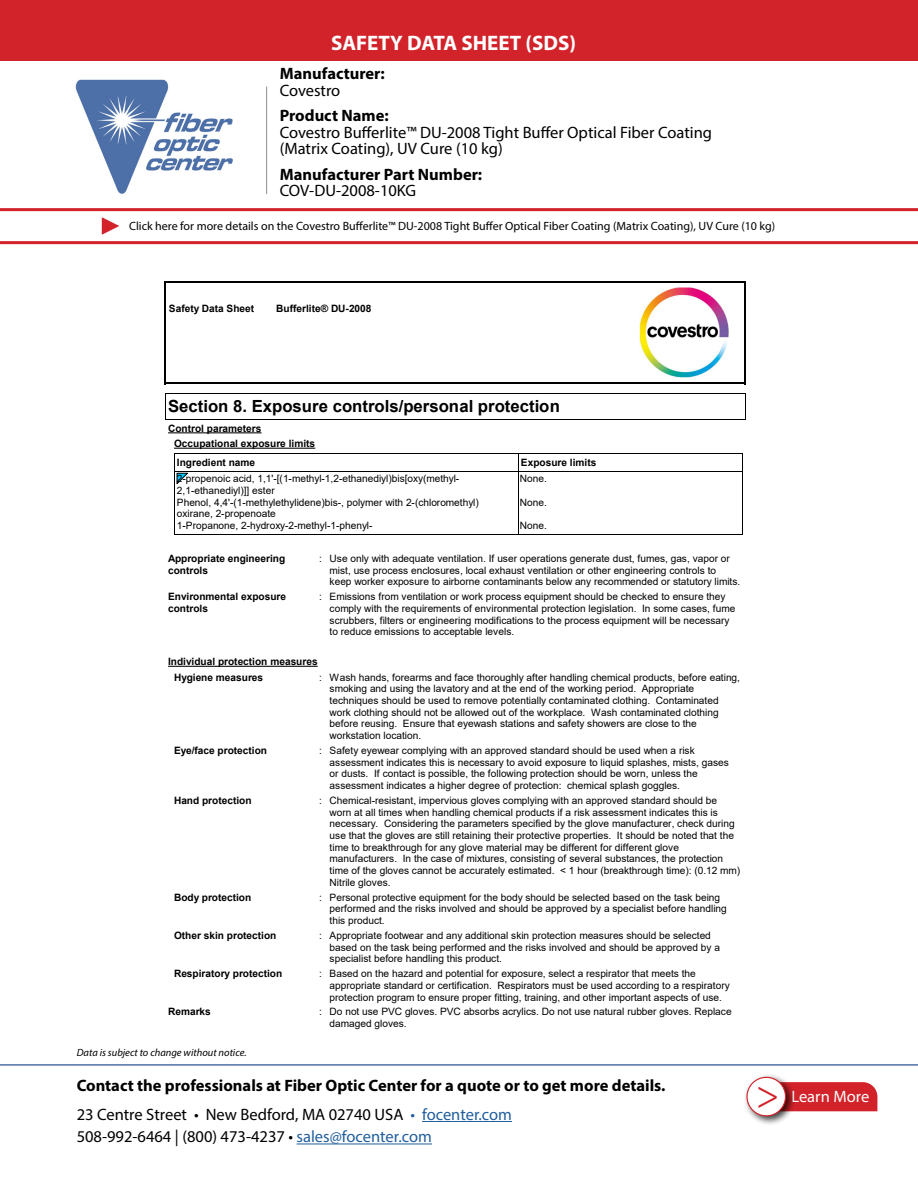
<style>
.page{position:relative;width:918px;height:1188px;background:#fff}
.page>*{position:absolute;margin:0;border:0;box-sizing:border-box;transform-origin:0 0}
.t1{font:42px "Minion Pro";color:#d2232a}
.t2{font:700 21px "Myriad Pro";color:#fff}
.t3{font:700 16.8px "Arial";color:#000}
.t4{font:16.5px/22.5px "Myriad Pro";color:#000}
.t5{font:700 16.5px/16.5px "Myriad Pro";color:#000}
.t6{font:16.5px "Myriad Pro";color:#fff}
.t7{font:12px "Myriad Pro";color:#000}
.t8{font:italic 10.5px "Myriad Pro";color:#000}
.t9{font:10.2px/11.7px "Arial";color:#000}
.t10{font:700 10.2px/12.1px "Arial";color:#000}
.s1{font-weight:400}
.s2{font-weight:700}
.s3{color:#215e9e}
</style>
<div class="page">
<hr style="left:422px;top:1121px;width:90px;height:1px;background:#215e9e">
<hr style="left:297px;top:1144px;width:135px;height:1px;background:#215e9e">
<hr style="left:0;top:1064px;width:918px;height:2px;background:#4f70a8">
<img style="left:75px;top:79px;width:158px;height:115px">
<hr style="left:266px;top:87px;width:1px;height:107px;background:#8a8c8e">
<div style="left:796px;top:1082px;width:81px;height:29px;background:#d2232a"></div>
<div style="left:743px;top:1074px;width:53px;height:52px;background:#000;opacity:.75"></div>
<div style="left:747px;top:1077px;width:39px;height:39px;background:#fff;border-radius:50%"></div>
<div style="left:746px;top:1077px;width:40px;height:39px;border:1px solid #d2232a;border-radius:50%"></div>
<hr style="left:0;top:241px;width:918px;height:3px;background:#d2232a">
<hr style="left:0;top:208px;width:918px;height:3px;background:#d2232a">
<svg style="left:102px;top:217px;width:17px;height:18px"></svg>
<div style="left:0;top:0;width:918px;height:60px;background:#d2232a"></div>
<hr style="left:165px;top:281px;width:580px;height:1px;background:#000">
<hr style="left:745px;top:282px;width:1px;height:102px;background:#000">
<hr style="left:165px;top:383px;width:580px;height:1px;background:#000">
<hr style="left:164px;top:282px;width:2px;height:102px;background:#000">
<img style="left:639px;top:288px;width:90px;height:89px">
<hr style="left:174px;top:453px;width:568px;height:1px;background:#000">
<hr style="left:742px;top:453px;width:1px;height:82px;background:#000">
<hr style="left:174px;top:535px;width:568px;height:1px;background:#000">
<hr style="left:174px;top:453px;width:1px;height:82px;background:#000">
<hr style="left:165px;top:393px;width:580px;height:1px;background:#000">
<hr style="left:165px;top:419px;width:580px;height:1px;background:#000">
<svg style="left:745px;top:393px;width:1px;height:27px"></svg>
<svg style="left:165px;top:394px;width:1px;height:25px"></svg>
<hr style="left:518px;top:453px;width:1px;height:82px;background:#000">
<hr style="left:174px;top:471px;width:568px;height:1px;background:#000">
<svg style="left:176px;top:472px;width:12px;height:12px"></svg>
<hr style="left:168px;top:432px;width:94px;height:1px;background:#000">
<hr style="left:168px;top:666px;width:150px;height:1px;background:#000">
<hr style="left:174px;top:448px;width:141px;height:1px;background:#000">
<p class="t2" style="left:331px;top:29px;width:246px">SAFETY DATA SHEET (SDS)</p>
<p class="t5" style="left:280px;top:65px;width:107px">Manufacturer:<br><span class="s1">Covestro</span></p>
<p class="t4" style="left:280px;top:107px;width:434px;line-height:16.5px"><span class="s2">Product Name:<br></span>Covestro Bufferlite™ DU-2008 Tight Buffer Optical Fiber Coating</p>
<p class="t4" style="left:280px;top:137px;width:225px">(Matrix Coating), UV Cure (10 kg)</p>
<p class="t5" style="left:280px;top:165px;width:204px">Manufacturer Part Number:</p>
<p class="t4" style="left:280px;top:179px;width:138px">COV-DU-2008-10KG</p>
<p class="t7" style="left:129px;top:218px;width:648px">Click here for more details on the Covestro Bufferlite™ DU-2008 Tight Buffer Optical Fiber Coating (Matrix Coating), UV Cure (10 kg)</p>
<p class="t10" style="left:169px;top:302px;width:87px">Safety Data Sheet</p>
<p class="t10" style="left:276px;top:302px;width:97px">Bufferlite® DU-2008</p>
<p class="t3" style="left:168px;top:394px;width:393px">Section 8. Exposure controls/personal protection</p>
<p class="t10" style="left:168px;top:422px;width:95px">Control parameters</p>
<p class="t10" style="left:174px;top:438px;width:143px">Occupational exposure limits</p>
<p class="t10" style="left:177px;top:456px;width:80px">Ingredient name</p>
<p class="t10" style="left:521px;top:456px;width:77px">Exposure limits</p>
<p class="t9" style="left:177px;top:473px;width:284px">2-propenoic acid, 1,1'-[(1-methyl-1,2-ethanediyl)bis[oxy(methyl-<br>2,1-ethanediyl)]] ester</p>
<p class="t9" style="left:520px;top:473px;width:29px">None.</p>
<p class="t9" style="left:177px;top:496px;width:303px">Phenol, 4,4'-(1-methylethylidene)bis-, polymer with 2-(chloromethyl) oxirane, 2-propenoate</p>
<p class="t9" style="left:520px;top:496px;width:29px">None.</p>
<p class="t9" style="left:177px;top:520px;width:197px">1-Propanone, 2-hydroxy-2-methyl-1-phenyl-</p>
<p class="t9" style="left:520px;top:520px;width:29px">None.</p>
<p class="t10" style="left:168px;top:552px;width:119px">Appropriate engineering controls</p>
<p class="t9" style="left:330px;top:552px;width:412px;text-indent:-10px">: Use only with adequate ventilation. If user operations generate dust, fumes, gas, vapor or mist, use process enclosures, local exhaust ventilation or other engineering controls to keep worker exposure to airborne contaminants below any recommended or statutory limits.</p>
<p class="t10" style="left:168px;top:591px;width:119px">Environmental exposure controls</p>
<p class="t9" style="left:330px;top:591px;width:407px;text-indent:-10px">: Emissions from ventilation or work process equipment should be checked to ensure they comply with the requirements of environmental protection legislation. In some cases, fume scrubbers, filters or engineering modifications to the process equipment will be necessary to reduce emissions to acceptable levels.</p>
<p class="t10" style="left:168px;top:656px;width:151px">Individual protection measures</p>
<p class="t10" style="left:174px;top:671px;width:91px">Hygiene measures</p>
<p class="t9" style="left:319px;top:671px;width:4px">:</p>
<p class="t9" style="left:330px;top:671px;width:412px">Wash hands, forearms and face thoroughly after handling chemical products, before eating, smoking and using the lavatory and at the end of the working period. Appropriate techniques should be used to remove potentially contaminated clothing. Contaminated work clothing should not be allowed out of the workplace. Wash contaminated clothing before reusing. Ensure that eyewash stations and safety showers are close to the workstation location.</p>
<p class="t10" style="left:174px;top:744px;width:95px">Eye/face protection</p>
<p class="t9" style="left:319px;top:745px;width:4px">:</p>
<p class="t9" style="left:330px;top:745px;width:401px">Safety eyewear complying with an approved standard should be used when a risk assessment indicates this is necessary to avoid exposure to liquid splashes, mists, gases or dusts. If contact is possible, the following protection should be worn, unless the assessment indicates a higher degree of protection: chemical splash goggles.</p>
<p class="t10" style="left:174px;top:794px;width:79px">Hand protection</p>
<p class="t9" style="left:319px;top:794px;width:4px">:</p>
<p class="t9" style="left:330px;top:794px;width:412px">Chemical-resistant, impervious gloves complying with an approved standard should be worn at all times when handling chemical products if a risk assessment indicates this is necessary. Considering the parameters specified by the glove manufacturer, check during use that the gloves are still retaining their protective properties. It should be noted that the time to breakthrough for any glove material may be different for different glove manufacturers. In the case of mixtures, consisting of several substances, the protection time of the gloves cannot be accurately estimated. &lt; 1 hour (breakthrough time): (0.12 mm)<br>Nitrile gloves.</p>
<p class="t10" style="left:174px;top:891px;width:79px">Body protection</p>
<p class="t9" style="left:330px;top:891px;width:399px">Personal protective equipment for the body should be selected based on the task being performed and the risks involved and should be approved by a specialist before handling this product.</p>
<p class="t9" style="left:319px;top:891px;width:4px">:</p>
<p class="t10" style="left:174px;top:929px;width:104px">Other skin protection</p>
<p class="t9" style="left:330px;top:929px;width:392px;text-indent:-10px">: Appropriate footwear and any additional skin protection measures should be selected based on the task being performed and the risks involved and should be approved by a specialist before handling this product.</p>
<p class="t10" style="left:174px;top:968px;width:110px">Respiratory protection</p>
<p class="t9" style="left:319px;top:968px;width:4px">:</p>
<p class="t9" style="left:330px;top:968px;width:402px">Based on the hazard and potential for exposure, select a respirator that meets the appropriate standard or certification. Respirators must be used according to a respiratory protection program to ensure proper fitting, training, and other important aspects of use.</p>
<p class="t10" style="left:168px;top:1006px;width:44px">Remarks</p>
<p class="t9" style="left:330px;top:1006px;width:403px">Do not use PVC gloves. PVC absorbs acrylics. Do not use natural rubber gloves. Replace damaged gloves.</p>
<p class="t9" style="left:319px;top:1006px;width:4px">:</p>
<p class="t8" style="left:77px;top:1046px;width:171px">Data is subject to change without notice.</p>
<p class="t5" style="left:77px;top:1076px;width:590px">Contact the professionals at Fiber Optic Center for a quote or to get more details.</p>
<p class="t4" style="left:77px;top:1103px;width:437px">23 Centre Street • New Bedford, MA 02740 USA <span class="s3">• focenter.com<br></span>508-992-6464 | (800) 473-4237 • <span class="s3">sales@focenter.com</span></p>
<p class="t1" style="left:756px;top:1066px;width:25px">&gt;</p>
<p class="t6" style="left:791px;top:1087px;width:79px">Learn More</p>
</div>
